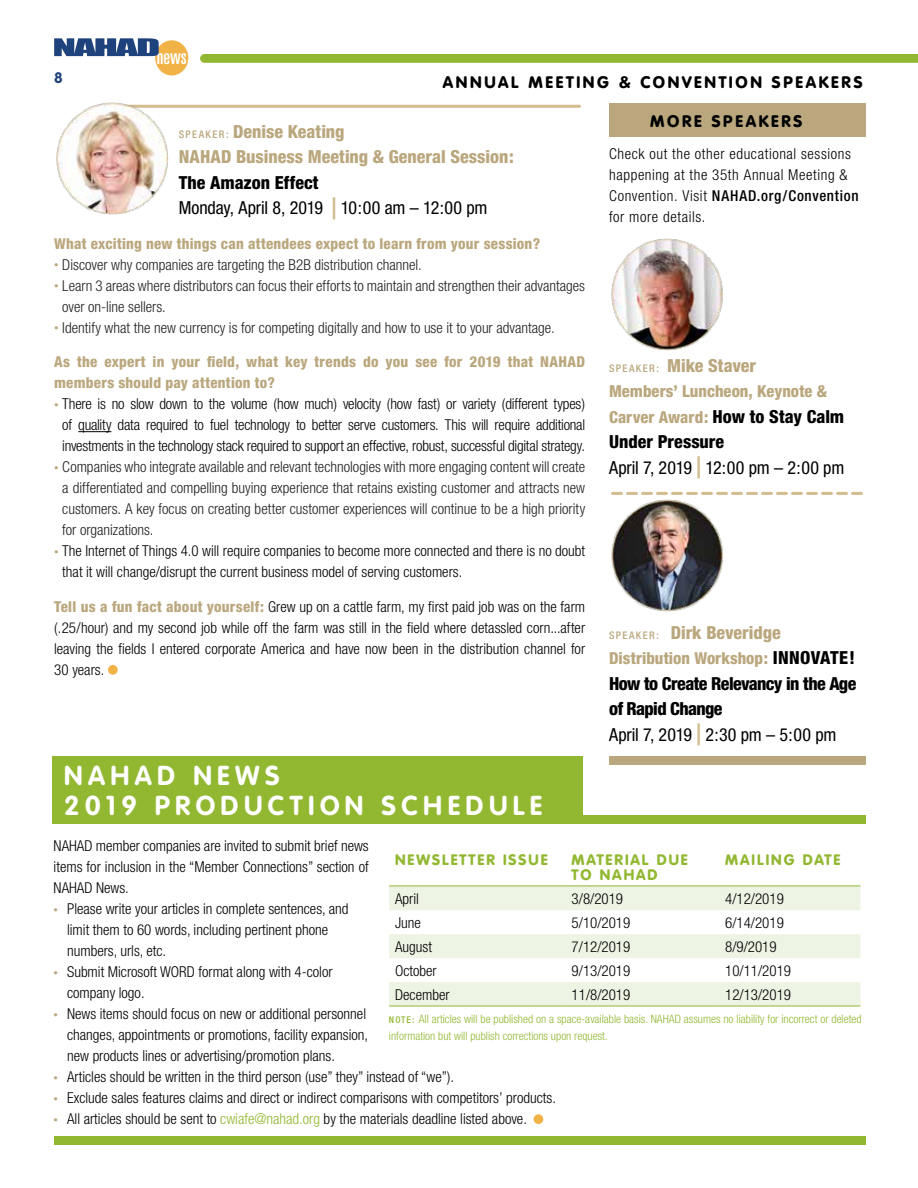
<style>
.page{position:relative;width:918px;height:1188px;background:#fff}
.page>*{position:absolute;margin:0;border:0;box-sizing:border-box;transform-origin:0 0}
.t1{font:700 27px/30px "VAG Rounded";letter-spacing:.2em;color:#fff}
.t2{font:ultra-condensed 21.3px "Univers";color:#fff;scale:.94 1}
.t3{font:800 condensed 18px/25.5px "Helvetica Neue";color:#baa77d}
.t4{font:800 condensed 18px/25.5px "Helvetica Neue";letter-spacing:-.03em;color:#000}
.t5{font:800 condensed 18px/25.5px "Helvetica Neue";color:#000}
.t6{font:condensed 18px/25.5px "Helvetica Neue";letter-spacing:-.01em;color:#000}
.t7{font:800 condensed 16.5px "Helvetica Neue";color:#baa77d}
.t8{font:900 16.5px "VAG Rounded";letter-spacing:.16em;color:#000}
.t9{font:300 condensed 15px/21px "Helvetica Neue";color:#000}
.t10{font:300 condensed 15px/21px "Helvetica Neue";color:#212121}
.t11{font:800 condensed 15px/21px "Helvetica Neue";letter-spacing:.015em;color:#baa77d}
.t12{font:300 condensed 15px/21px "Helvetica Neue";letter-spacing:.04em;color:#000}
.t13{font:900 15px/15px "VAG Rounded";letter-spacing:.13em;color:#92b832}
.t14{font:700 15px "VAG Rounded";color:#1e427c}
.t15{font:300 condensed 11.7px/16.4px "Helvetica Neue";color:#92b832}
.s1{font-weight:500;font-size:10.5px}
.s2{font-weight:800}
.s3{font-weight:800;font-size:29.85px;color:#d3bc8e}
.s4{font-size:9px;color:#baa77d}
.s5{font-weight:800;color:#baa77d}
.s6{font-weight:500}
.s7{font-size:16.5px;color:#baa77d}
.s8{font-weight:400}
.s9{font-size:29.85px;color:#d3bc8e}
.s10{font-size:18px;color:#000}
.s11{font-weight:500;font-size:9.3px}
.s12{color:#92b832}
</style>
<div class="page">
<div style="left:204px;top:54px;width:714px;height:9px;background:#92b832"></div>
<div style="left:155px;top:40px;width:33px;height:35px;background:#f1b345;border-radius:50%"></div>
<svg style="left:54px;top:38px;width:105px;height:18px;background:#466392"></svg>
<hr style="left:78px;top:431px;width:33px;height:1px;background:#000">
<hr style="left:112px;top:105px;width:468px;height:3px;background:#d3bc8e">
<img style="left:56px;top:102px;width:113px;height:113px">
<div style="left:108px;top:665px;width:10px;height:10px;background:#f1b345;border-radius:50%"></div>
<div style="left:609px;top:103px;width:256px;height:33px;background:#baa77d"></div>
<img style="left:611px;top:238px;width:112px;height:113px">
<img style="left:611px;top:499px;width:112px;height:113px">
<svg style="left:613px;top:492px;width:249px;height:3px"></svg>
<div style="left:609px;top:756px;width:256px;height:9px;background:#baa77d"></div>
<div style="left:54px;top:815px;width:811px;height:9px;background:#92b832"></div>
<div style="left:54px;top:1136px;width:811px;height:9px;background:#92b832"></div>
<div style="left:534px;top:1114px;width:9px;height:10px;background:#f1b345;border-radius:50%"></div>
<div style="left:52px;top:757px;width:531px;height:67px;background:#92b832"></div>
<svg style="left:389px;top:887px;width:471px;height:119px;fill:#eef4e4"></svg>
<hr style="left:389px;top:886px;width:177px;height:1px;background:#92b832">
<hr style="left:566px;top:886px;width:153px;height:1px;background:#92b832">
<hr style="left:719px;top:886px;width:141px;height:1px;background:#92b832">
<hr style="left:389px;top:1006px;width:177px;height:1px;background:#92b832">
<hr style="left:566px;top:1006px;width:153px;height:1px;background:#92b832">
<hr style="left:719px;top:1006px;width:141px;height:1px;background:#92b832">
<p class="t14" style="left:54px;top:69px;width:10px">8</p>
<h2 class="t2" style="left:157px;top:44px;width:33px">news</h2>
<p class="t8" style="left:443px;top:72px;width:421px">ANNUAL MEETING &amp; CONVENTION SPEAKERS</p>
<p class="t3" style="left:179px;top:118px;width:337px"><span class="s1">SPEAKER :</span> Denise Keating<br>NAHAD Business Meeting &amp; General Session:</p>
<p class="t6" style="left:179px;top:169px;width:310px"><span class="s2">The Amazon Effect<br></span>Monday, April 8, 2019 <span class="s3">|</span> 10:00 am – 12:00 pm</p>
<p class="t11" style="left:54px;top:233px;width:488px">What exciting new things can attendees expect to learn from your session?</p>
<p class="t10" style="left:54px;top:254px;width:369px"><span class="s4">•</span> Discover why companies are targeting the B2B distribution channel.</p>
<p class="t10" style="left:62px;top:275px;width:524px;text-indent:-8px"><span class="s4">•</span> Learn 3 areas where distributors can focus their efforts to maintain and strengthen their advantages over on-line sellers.</p>
<p class="t10" style="left:54px;top:317px;width:502px"><span class="s4">•</span> Identify what the new currency is for competing digitally and how to use it to your advantage.</p>
<p class="t11" style="left:54px;top:351px;width:533px">As the expert in your field, what key trends do you see for 2019 that NAHAD members should pay attention to?</p>
<p class="t9" style="left:54px;top:393px;width:533px;text-align:center"><span class="s4">•</span> There is no slow down to the volume (how much) velocity (how fast) or variety (different types) of quality data required to fuel technology to better serve customers. This will require additional investments in the technology stack required to support an effective, robust, successful digital strategy.</p>
<p class="t10" style="left:62px;top:456px;width:524px;text-align:justify;text-indent:-8px"><span class="s4">•</span> Companies who integrate available and relevant technologies with more engaging content will create a differentiated and compelling buying experience that retains existing customer and attracts new customers. A key focus on creating better customer experiences will continue to be a high priority for organizations.</p>
<p class="t9" style="left:62px;top:540px;width:524px;text-indent:-8px"><span class="s4">•</span> The Internet of Things 4.0 will require companies to become more connected and there is no doubt that it will change/disrupt the current business model of serving customers.</p>
<p class="t9" style="left:54px;top:596px;width:533px;text-align:justify"><span class="s5">Tell us a fun fact about yourself:</span> Grew up on a cattle farm, my first paid job was on the farm (.25/hour) and my second job while off the farm was still in the field where detassled corn...after leaving the fields I entered corporate America and have now been in the distribution channel for 30 years.</p>
<p class="t8" style="left:650px;top:111px;width:154px">MORE SPEAKERS</p>
<p class="t12" style="left:609px;top:143px;width:251px">Check out the other educational sessions happening at the 35th Annual Meeting &amp; Convention. Visit <span class="s6">NAHAD.org/Convention </span>for more details.</p>
<p class="t3" style="left:609px;top:352px;width:149px"><span class="s1">SPEAKER:</span> Mike Staver</p>
<p class="t7" style="left:609px;top:381px;width:220px">Members’ Luncheon, Keynote &amp;</p>
<p class="t5" style="left:609px;top:403px;width:237px"><span class="s7">Carver Award:</span> How to Stay Calm<br>Under Pressure<br><span class="s8">April 7, 2019</span> <span class="s9">|</span> <span class="s8">12:00 pm – 2:00 pm</span></p>
<p class="t3" style="left:609px;top:619px;width:173px"><span class="s1">SPEAKER :</span> Dirk Beveridge</p>
<p class="t7" style="left:609px;top:648px;width:248px">Distribution Workshop: <span class="s10">INNOVATE!</span></p>
<p class="t4" style="left:609px;top:670px;width:249px">How to Create Relevancy in the Age of Rapid Change<br><span class="s8">April 7, 2019</span> <span class="s9">|</span> <span class="s8">2:30 pm – 5:00 pm</span></p>
<h1 class="t1" style="left:64px;top:760px;width:480px">NAHAD NEWS<br>2019 PRODUCTION SCHEDULE</h1>
<p class="t13" style="left:395px;top:852px;width:154px">NEWSLETTER ISSUE</p>
<p class="t13" style="left:572px;top:852px;width:118px">MATERIAL DUE<br>TO NAHAD</p>
<p class="t13" style="left:725px;top:852px;width:117px">MAILING DATE</p>
<p class="t9" style="left:395px;top:888px;width:25px">April</p>
<p class="t9" style="left:572px;top:888px;width:53px">3/8/2019</p>
<p class="t9" style="left:725px;top:888px;width:60px">4/12/2019</p>
<p class="t9" style="left:395px;top:912px;width:27px">June</p>
<p class="t9" style="left:572px;top:912px;width:60px">5/10/2019</p>
<p class="t9" style="left:725px;top:912px;width:60px">6/14/2019</p>
<p class="t9" style="left:395px;top:936px;width:38px">August</p>
<p class="t9" style="left:572px;top:936px;width:60px">7/12/2019</p>
<p class="t9" style="left:725px;top:936px;width:53px">8/9/2019</p>
<p class="t9" style="left:395px;top:960px;width:43px">October</p>
<p class="t9" style="left:572px;top:960px;width:60px">9/13/2019</p>
<p class="t9" style="left:725px;top:960px;width:67px">10/11/2019</p>
<p class="t9" style="left:395px;top:984px;width:56px">December</p>
<p class="t9" style="left:572px;top:984px;width:60px">11/8/2019</p>
<p class="t9" style="left:725px;top:984px;width:67px">12/13/2019</p>
<p class="t15" style="left:389px;top:1011px;width:474px"><span class="s11">NOTE:</span> All articles will be published on a space-available basis. NAHAD assumes no liability for incorrect or deleted information but will publish corrections upon request.</p>
<p class="t9" style="left:54px;top:835px;width:317px;text-align:justify">NAHAD member companies are invited to submit brief news items for inclusion in the “Member Connections” section of NAHAD News.</p>
<p class="t9" style="left:67px;top:898px;width:283px;text-indent:-14px"><span class="s4">•</span> Please write your articles in complete sentences, and limit them to 60 words, including pertinent phone numbers, urls, etc.</p>
<p class="t9" style="left:67px;top:961px;width:267px;text-indent:-14px"><span class="s4">•</span> Submit Microsoft WORD format along with 4-color company logo.</p>
<p class="t9" style="left:67px;top:1003px;width:302px;text-indent:-14px"><span class="s4">•</span> News items should focus on new or additional personnel changes, appointments or promotions, facility expansion, new products lines or advertising/promotion plans.</p>
<p class="t9" style="left:54px;top:1066px;width:402px"><span class="s4">•</span> Articles should be written in the third person (use” they” instead of “we”).</p>
<p class="t9" style="left:54px;top:1087px;width:504px"><span class="s4">•</span> Exclude sales features claims and direct or indirect comparisons with competitors’ products.</p>
<p class="t9" style="left:54px;top:1108px;width:475px"><span class="s4">•</span> All articles should be sent to <span class="s12">cwiafe@nahad.org</span> by the materials deadline listed above.</p>
</div>
